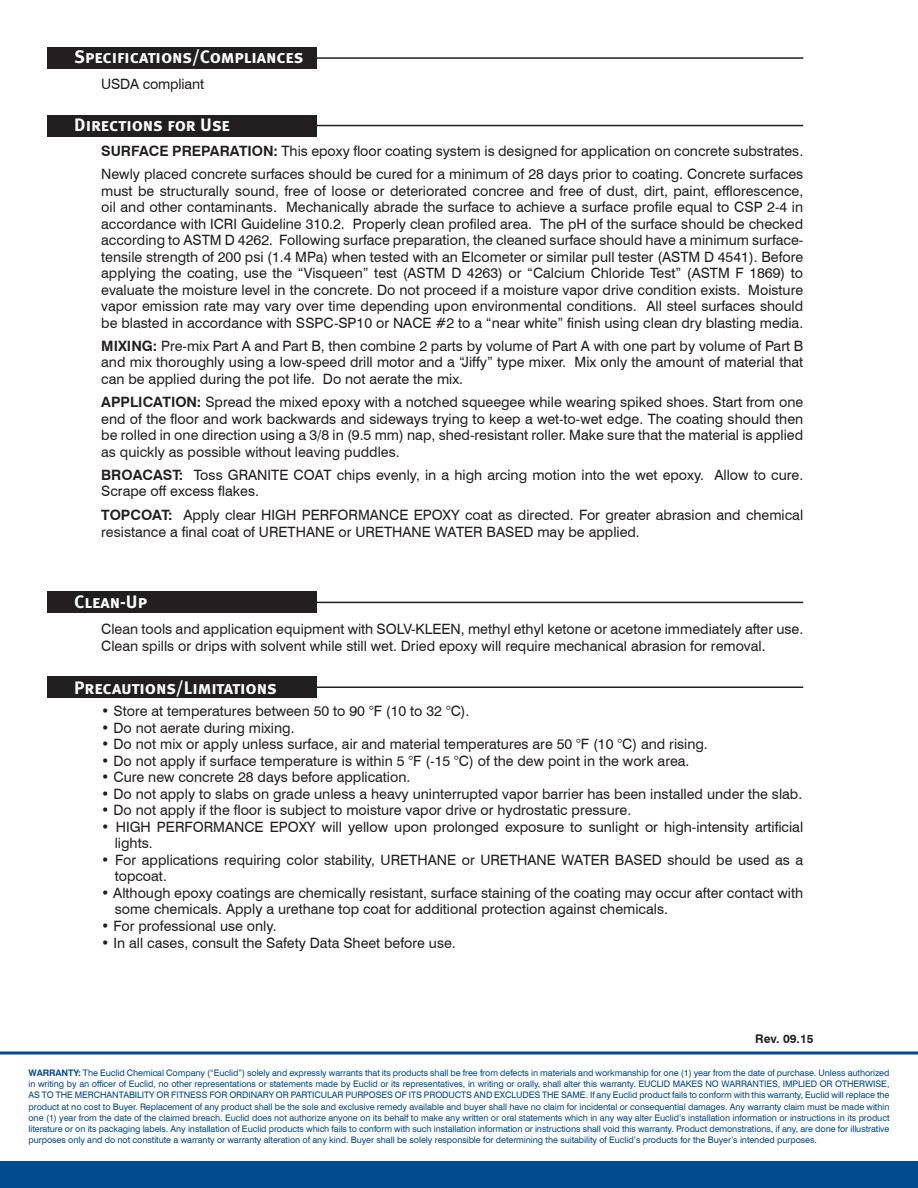
<style>
.page{position:relative;width:918px;height:1188px;background:#fff}
.page>*{position:absolute;margin:0;border:0;box-sizing:border-box;transform-origin:0 0}
.SubHeading{font:18px "Meta Bold Caps";letter-spacing:-.005em;color:#fff}
.Body_Copy{font:14.25px/16.5px "Swiss 721 BT";color:#231f20;text-align:justify}
.Bullet_Copy{font:14.25px/16.5px "Swiss 721 BT";color:#231f20}
.Bullet_Copy-2{font:700 12px "Swiss 721 BT";color:#231f20}
.t1{font:9px/11.2px "Swiss 721 BT";letter-spacing:-.01em;color:#004a8d;text-align:justify}
.s1{font-weight:700}
</style>
<div class="page">
<div style="left:0;top:1161px;width:918px;height:27px;background:#004a8d"></div>
<hr style="left:0;top:1052px;width:918px;height:2px;background:#004a8d">
<div style="left:47px;top:115px;width:270px;height:21px;background:#231f20"></div>
<hr style="left:306px;top:125px;width:497px;height:1px;background:#231f20">
<div style="left:47px;top:676px;width:270px;height:22px;background:#231f20"></div>
<hr style="left:306px;top:686px;width:497px;height:2px;background:#231f20">
<div style="left:47px;top:592px;width:270px;height:21px;background:#231f20"></div>
<hr style="left:306px;top:602px;width:497px;height:1px;background:#231f20">
<div style="left:47px;top:47px;width:270px;height:22px;background:#231f20"></div>
<hr style="left:306px;top:57px;width:497px;height:2px;background:#231f20">
<p class="SubHeading" style="left:74px;top:46px;width:231px">Specifications/Compliances</p>
<p class="Body_Copy" style="left:101px;top:76px;width:104px">USDA compliant</p>
<p class="SubHeading" style="left:74px;top:114px;width:157px">Directions for Use</p>
<p class="Body_Copy" style="left:101px;top:142px;width:704px"><span class="s1">SURFACE PREPARATION:</span> This epoxy floor coating system is designed for application on concrete substrates.</p>
<p class="Body_Copy" style="left:101px;top:166px;width:704px">Newly placed concrete surfaces should be cured for a minimum of 28 days prior to coating. Concrete surfaces must be structurally sound, free of loose or deteriorated concree and free of dust, dirt, paint, efflorescence, oil and other contaminants. Mechanically abrade the surface to achieve a surface profile equal to CSP 2-4 in accordance with ICRI Guideline 310.2. Properly clean profiled area. The pH of the surface should be checked according to ASTM D 4262. Following surface preparation, the cleaned surface should have a minimum surface&shy;tensile strength of 200 psi (1.4 MPa) when tested with an Elcometer or similar pull tester (ASTM D 4541). Before applying the coating, use the “Visqueen” test (ASTM D 4263) or “Calcium Chloride Test” (ASTM F 1869) to evaluate the moisture level in the concrete. Do not proceed if a moisture vapor drive condition exists. Moisture vapor emission rate may vary over time depending upon environmental conditions. All steel surfaces should be blasted in accordance with SSPC-SP10 or NACE #2 to a “near white” finish using clean dry blasting media.</p>
<p class="Body_Copy" style="left:101px;top:337px;width:704px"><span class="s1">MIXING:</span> Pre-mix Part A and Part B, then combine 2 parts by volume of Part A with one part by volume of Part B and mix thoroughly using a low-speed drill motor and a “Jiffy” type mixer. Mix only the amount of material that can be applied during the pot life. Do not aerate the mix.</p>
<p class="Body_Copy" style="left:101px;top:394px;width:704px"><span class="s1">APPLICATION:</span> Spread the mixed epoxy with a notched squeegee while wearing spiked shoes. Start from one end of the floor and work backwards and sideways trying to keep a wet-to-wet edge. The coating should then be rolled in one direction using a 3/8 in (9.5 mm) nap, shed-resistant roller. Make sure that the material is applied as quickly as possible without leaving puddles.</p>
<p class="Body_Copy" style="left:101px;top:466px;width:703px"><span class="s1">BROACAST:</span> Toss GRANITE COAT chips evenly, in a high arcing motion into the wet epoxy. Allow to cure.<br>Scrape off excess flakes.</p>
<p class="Body_Copy" style="left:101px;top:506px;width:703px;line-height:17.2px"><span class="s1">TOPCOAT:</span> Apply clear HIGH PERFORMANCE EPOXY coat as directed. For greater abrasion and chemical resistance a final coat of URETHANE or URETHANE WATER BASED may be applied.</p>
<p class="SubHeading" style="left:74px;top:591px;width:74px">Clean-Up</p>
<p class="Body_Copy" style="left:101px;top:620px;width:704px;line-height:17.2px">Clean tools and application equipment with SOLV-KLEEN, methyl ethyl ketone or acetone immediately after use.<br>Clean spills or drips with solvent while still wet. Dried epoxy will require mechanical abrasion for removal.</p>
<p class="SubHeading" style="left:74px;top:677px;width:204px">Precautions/Limitations</p>
<p class="Bullet_Copy" style="left:101px;top:703px;width:370px">• Store at temperatures between 50 to 90 °F (10 to 32 °C).</p>
<p class="Bullet_Copy" style="left:101px;top:719px;width:195px">• Do not aerate during mixing.</p>
<p class="Bullet_Copy" style="left:101px;top:736px;width:608px">• Do not mix or apply unless surface, air and material temperatures are 50 °F (10 °C) and rising.</p>
<p class="Bullet_Copy" style="left:101px;top:752px;width:590px">• Do not apply if surface temperature is within 5 °F (-15 °C) of the dew point in the work area.</p>
<p class="Bullet_Copy" style="left:101px;top:769px;width:311px">• Cure new concrete 28 days before application.</p>
<p class="Bullet_Copy" style="left:101px;top:785px;width:703px">• Do not apply to slabs on grade unless a heavy uninterrupted vapor barrier has been installed under the slab.</p>
<p class="Bullet_Copy" style="left:101px;top:802px;width:532px">• Do not apply if the floor is subject to moisture vapor drive or hydrostatic pressure.</p>
<p class="Bullet_Copy" style="left:115px;top:818px;width:690px;text-indent:-14px">• HIGH PERFORMANCE EPOXY will yellow upon prolonged exposure to sunlight or high-intensity artificial lights.</p>
<p class="Bullet_Copy" style="left:115px;top:851px;width:690px;text-indent:-14px">• For applications requiring color stability, URETHANE or URETHANE WATER BASED should be used as a topcoat.</p>
<p class="Bullet_Copy" style="left:115px;top:884px;width:690px;text-indent:-14px">• Although epoxy coatings are chemically resistant, surface staining of the coating may occur after contact with some chemicals. Apply a urethane top coat for additional protection against chemicals.</p>
<p class="Bullet_Copy" style="left:101px;top:917px;width:177px">• For professional use only.</p>
<p class="Bullet_Copy" style="left:101px;top:934px;width:356px">• In all cases, consult the Safety Data Sheet before use.</p>
<p class="Bullet_Copy-2" style="left:755px;top:1032px;width:60px">Rev. 09.15</p>
<p class="t1" style="left:28px;top:1067px;width:863px"><span class="s1">WARRANTY:</span> The Euclid Chemical Company (“Euclid”) solely and expressly warrants that its products shall be free from defects in materials and workmanship for one (1) year from the date of purchase. Unless authorized in writing by an officer of Euclid, no other representations or statements made by Euclid or its representatives, in writing or orally, shall alter this warranty. EUCLID MAKES NO WARRANTIES, IMPLIED OR OTHERWISE, AS TO THE MERCHANTABILITY OR FITNESS FOR ORDINARY OR PARTICULAR PURPOSES OF ITS PRODUCTS AND EXCLUDES THE SAME. If any Euclid product fails to conform with this warranty, Euclid will replace the product at no cost to Buyer. Replacement of any product shall be the sole and exclusive remedy available and buyer shall have no claim for incidental or consequential damages. Any warranty claim must be made within one (1) year from the date of the claimed breach. Euclid does not authorize anyone on its behalf to make any written or oral statements which in any way alter Euclid’s installation information or instructions in its product literature or on its packaging labels. Any installation of Euclid products which fails to conform with such installation information or instructions shall void this warranty. Product demonstrations, if any, are done for illustrative purposes only and do not constitute a warranty or warranty alteration of any kind. Buyer shall be solely responsible for determining the suitability of Euclid’s products for the Buyer’s intended purposes.</p>
</div>
